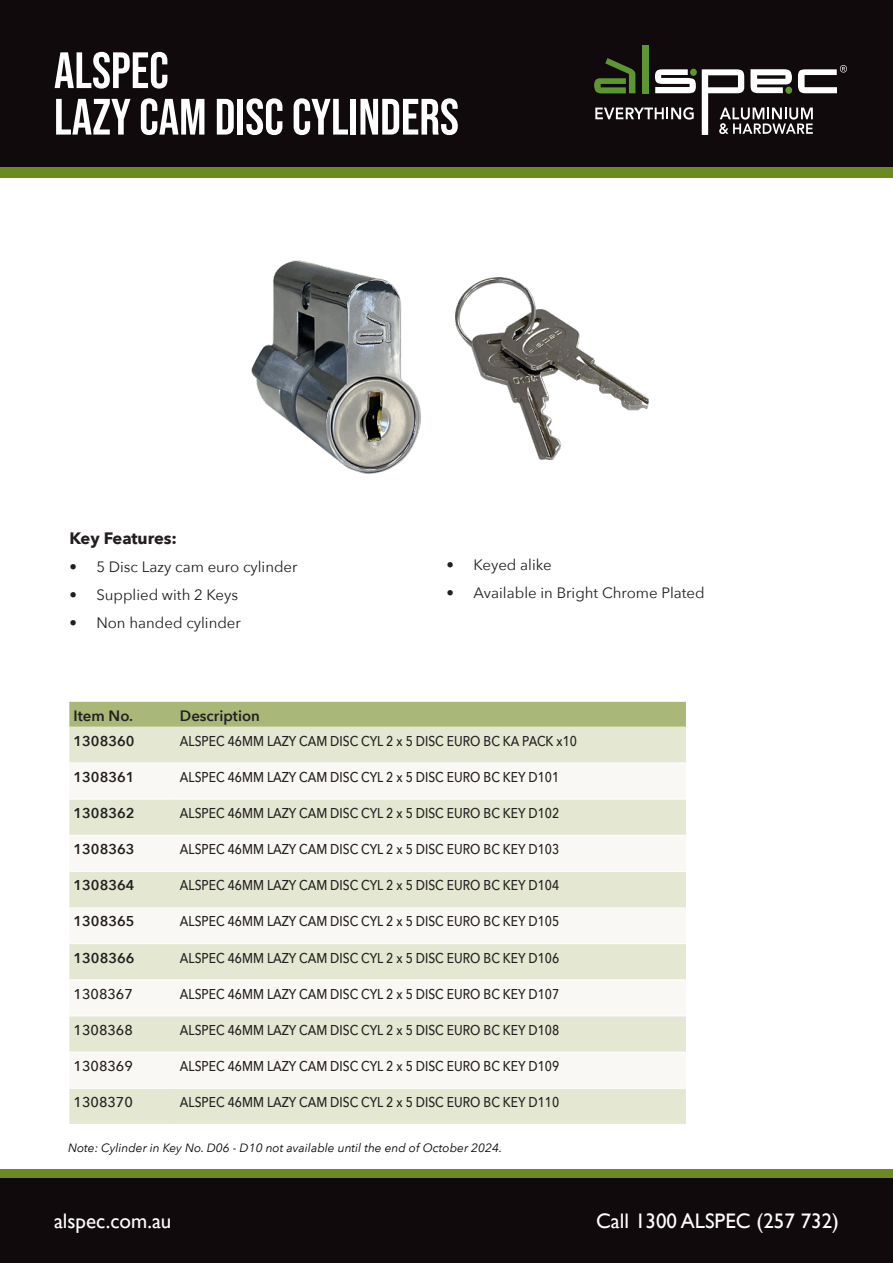
<style>
.page{position:relative;width:893px;height:1263px;background:#fff}
.page>*{position:absolute;margin:0;border:0;box-sizing:border-box;transform-origin:0 0}
.t1{font:51px "Bebas Neue";color:#fff}
.t2{font:21px "Gill Sans";color:#fff}
.t3{font:700 16.5px "Avenir Next";letter-spacing:-.005em;color:#231f20}
.t4{font:15px "Avenir Next";color:#231f20}
._2_-Table_Sub_Heading{font:600 15px "Avenir Next";color:#231f20}
._2_-Table_copy{font:500 14.25px "Avenir Next";color:#231f20;scale:.85 1}
._2_-Table_Sub_Heading-2{font:600 14.25px "Avenir Next";color:#231f20}
._2_-Table_copy-2{font:500 14.25px "Avenir Next";color:#231f20}
.t5{font:italic 12px "Avenir Next";color:#040503}
</style>
<div class="page">
<div style="left:0;top:1178px;width:893px;height:85px;background:#110a0c"></div>
<div style="left:0;top:1170px;width:893px;height:8px;background:#6c8a1f"></div>
<div style="left:0;top:0;width:893px;height:167px;background:#110a0c"></div>
<div style="left:0;top:167px;width:893px;height:11px;background:#6c8a1f"></div>
<div style="left:642px;top:45px;width:6px;height:48px;background:#5c9731"></div>
<svg style="left:594px;top:58px;width:41px;height:35px"></svg>
<svg style="left:655px;top:69px;width:41px;height:24px"></svg>
<div style="left:690px;top:69px;width:7px;height:7px;background:#5c9731;border-radius:50%"></div>
<svg style="left:595px;top:107px;width:99px;height:13px"></svg>
<svg style="left:702px;top:65px;width:145px;height:70px"></svg>
<div style="left:69px;top:702px;width:617px;height:25px;background:#a9b879"></div>
<div style="left:69px;top:727px;width:617px;height:397px;background:#e4e7d1"></div>
<svg style="left:69px;top:763px;width:617px;height:325px;fill:#faf8f4"></svg>
<hr style="left:69px;top:762px;width:107px;height:1px;background:#fff">
<hr style="left:176px;top:762px;width:510px;height:1px;background:#fff">
<hr style="left:69px;top:799px;width:107px;height:1px;background:#fff">
<hr style="left:176px;top:799px;width:510px;height:1px;background:#fff">
<hr style="left:69px;top:835px;width:107px;height:1px;background:#fff">
<hr style="left:176px;top:835px;width:510px;height:1px;background:#fff">
<hr style="left:69px;top:871px;width:107px;height:1px;background:#fff">
<hr style="left:176px;top:871px;width:510px;height:1px;background:#fff">
<hr style="left:69px;top:943px;width:107px;height:1px;background:#fff">
<hr style="left:176px;top:943px;width:510px;height:1px;background:#fff">
<hr style="left:69px;top:979px;width:107px;height:1px;background:#fff">
<hr style="left:176px;top:979px;width:510px;height:1px;background:#fff">
<hr style="left:69px;top:1015px;width:107px;height:1px;background:#fff">
<hr style="left:176px;top:1015px;width:510px;height:1px;background:#fff">
<hr style="left:69px;top:1052px;width:107px;height:1px;background:#fff">
<hr style="left:176px;top:1052px;width:510px;height:1px;background:#fff">
<hr style="left:69px;top:1088px;width:107px;height:1px;background:#fff">
<hr style="left:176px;top:1088px;width:510px;height:1px;background:#fff">
<img style="left:251px;top:260px;width:170px;height:214px">
<img style="left:456px;top:278px;width:193px;height:181px">
<p class="t1" style="left:54px;top:42px;width:116px">ALSPEC</p>
<p class="t1" style="left:54px;top:88px;width:406px">LAZY CAM DISC CYLINDERS</p>
<p class="t3" style="left:69px;top:524px;width:109px">Key Features:</p>
<p class="t4" style="left:69px;top:554px;width:230px">• 5 Disc Lazy cam euro cylinder</p>
<p class="t4" style="left:69px;top:582px;width:170px">• Supplied with 2 Keys</p>
<p class="t4" style="left:69px;top:610px;width:173px">• Non handed cylinder</p>
<p class="t4" style="left:446px;top:552px;width:107px">• Keyed alike</p>
<p class="t4" style="left:446px;top:580px;width:260px">• Available in Bright Chrome Plated</p>
<p class="_2_-Table_Sub_Heading" style="left:74px;top:703px;width:61px">Item No.</p>
<p class="_2_-Table_Sub_Heading" style="left:180px;top:703px;width:82px">Description</p>
<p class="_2_-Table_Sub_Heading-2" style="left:74px;top:728px;width:62px">1308360</p>
<p class="_2_-Table_copy" style="left:180px;top:729px;width:469px">ALSPEC 46MM LAZY CAM DISC CYL 2 x 5 DISC EURO BC KA PACK x10</p>
<p class="_2_-Table_Sub_Heading-2" style="left:74px;top:765px;width:62px">1308361</p>
<p class="_2_-Table_copy" style="left:180px;top:765px;width:448px">ALSPEC 46MM LAZY CAM DISC CYL 2 x 5 DISC EURO BC KEY D101</p>
<p class="_2_-Table_Sub_Heading-2" style="left:74px;top:801px;width:62px">1308362</p>
<p class="_2_-Table_copy" style="left:180px;top:801px;width:448px">ALSPEC 46MM LAZY CAM DISC CYL 2 x 5 DISC EURO BC KEY D102</p>
<p class="_2_-Table_Sub_Heading-2" style="left:74px;top:837px;width:62px">1308363</p>
<p class="_2_-Table_copy" style="left:180px;top:837px;width:448px">ALSPEC 46MM LAZY CAM DISC CYL 2 x 5 DISC EURO BC KEY D103</p>
<p class="_2_-Table_Sub_Heading-2" style="left:74px;top:873px;width:62px">1308364</p>
<p class="_2_-Table_copy" style="left:180px;top:873px;width:448px">ALSPEC 46MM LAZY CAM DISC CYL 2 x 5 DISC EURO BC KEY D104</p>
<p class="_2_-Table_Sub_Heading-2" style="left:74px;top:909px;width:62px">1308365</p>
<p class="_2_-Table_copy" style="left:180px;top:909px;width:448px">ALSPEC 46MM LAZY CAM DISC CYL 2 x 5 DISC EURO BC KEY D105</p>
<p class="_2_-Table_Sub_Heading-2" style="left:74px;top:945px;width:62px">1308366</p>
<p class="_2_-Table_copy" style="left:180px;top:945px;width:448px">ALSPEC 46MM LAZY CAM DISC CYL 2 x 5 DISC EURO BC KEY D106</p>
<p class="_2_-Table_copy-2" style="left:74px;top:982px;width:61px">1308367</p>
<p class="_2_-Table_copy" style="left:180px;top:982px;width:448px">ALSPEC 46MM LAZY CAM DISC CYL 2 x 5 DISC EURO BC KEY D107</p>
<p class="_2_-Table_copy-2" style="left:74px;top:1018px;width:61px">1308368</p>
<p class="_2_-Table_copy" style="left:180px;top:1018px;width:448px">ALSPEC 46MM LAZY CAM DISC CYL 2 x 5 DISC EURO BC KEY D108</p>
<p class="_2_-Table_copy-2" style="left:74px;top:1054px;width:61px">1308369</p>
<p class="_2_-Table_copy" style="left:180px;top:1054px;width:448px">ALSPEC 46MM LAZY CAM DISC CYL 2 x 5 DISC EURO BC KEY D109</p>
<p class="_2_-Table_copy-2" style="left:74px;top:1090px;width:61px">1308370</p>
<p class="_2_-Table_copy" style="left:180px;top:1090px;width:448px">ALSPEC 46MM LAZY CAM DISC CYL 2 x 5 DISC EURO BC KEY D110</p>
<p class="t5" style="left:68px;top:1137px;width:436px">Note: Cylinder in Key No. D06 - D10 not available until the end of October 2024.</p>
<p class="t2" style="left:54px;top:1208px;width:119px">alspec.com.au</p>
<p class="t2" style="left:596px;top:1208px;width:244px">Call 1300 ALSPEC (257 732)</p>
</div>
